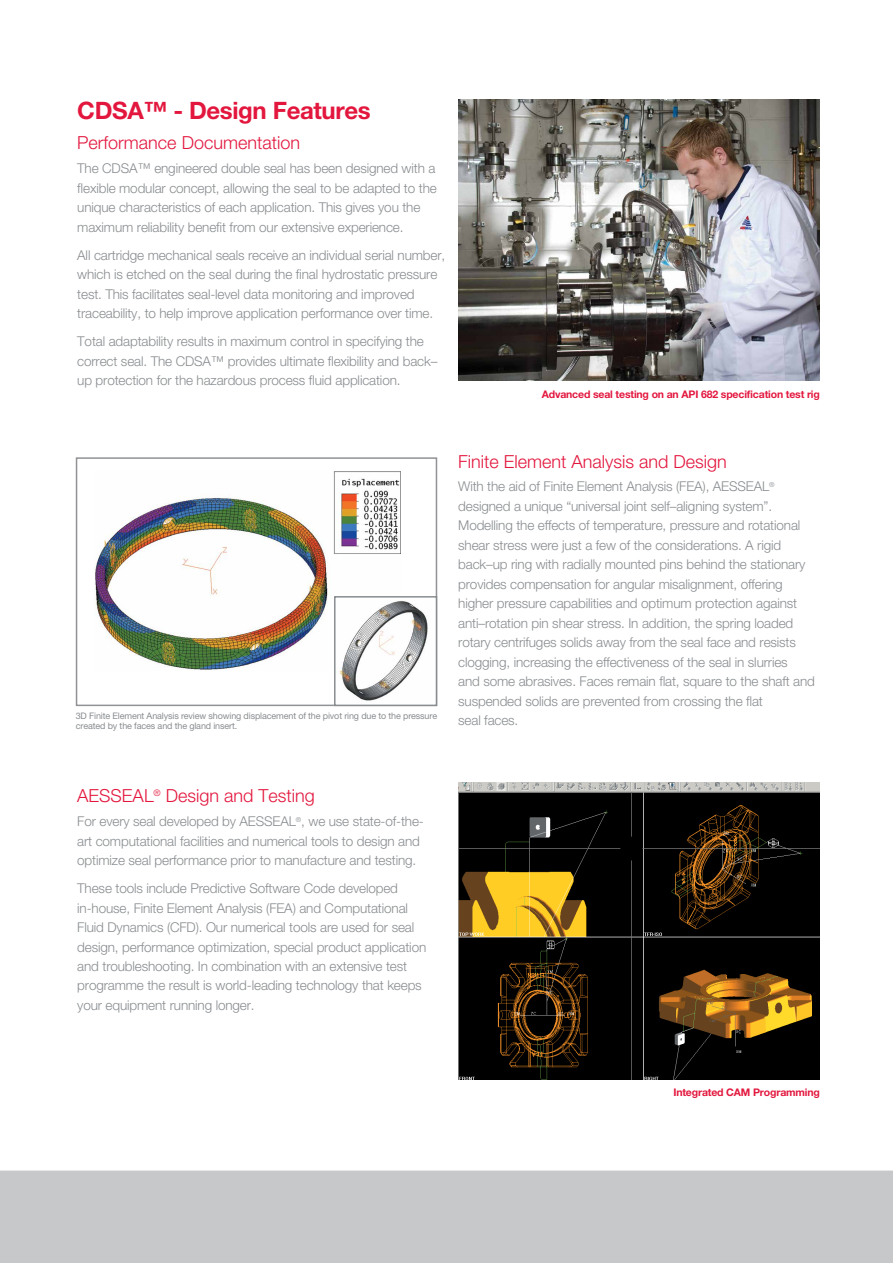
<style>
.page{position:relative;width:893px;height:1263px;background:#fff}
.page>*{position:absolute;margin:0;border:0;box-sizing:border-box;transform-origin:0 0}
.t1{font:700 24px "Helvetica Neue LTW1 G";letter-spacing:-.015em;color:#e3173e}
.t2{font:300 18px "Helvetica Neue LTW1 G";color:#e3173e}
.t3{font:300 13.5px/19.5px "Helvetica Neue LTW1 G";letter-spacing:-.01em;color:#898d90}
.t4{font:700 10.5px "Helvetica Neue LTW1 G";letter-spacing:-.015em;color:#e3173e}
.t5{font:9px/10.5px "Helvetica Neue LTW1 G";letter-spacing:-.015em;color:#898d90}
</style>
<div class="page">
<div style="left:0;top:1170px;width:893px;height:93px;background:#c7c8ca"></div>
<img style="left:95px;top:472px;width:306px;height:198px">
<div style="left:76px;top:457px;width:361px;height:249px;border:2px solid #909295"></div>
<img style="left:337px;top:599px;width:91px;height:102px">
<div style="left:334px;top:596px;width:103px;height:110px;border:2px solid #898d90"></div>
<img style="left:458px;top:782px;width:362px;height:298px">
<img style="left:458px;top:100px;width:362px;height:281px">
<h1 class="t1" style="left:77px;top:95px;width:295px">CDSA™ - Design Features</h1>
<h2 class="t2" style="left:77px;top:132px;width:224px">Performance Documentation</h2>
<p class="t3" style="left:77px;top:159px;width:361px">The CDSA™ engineered double seal has been designed with a flexible modular concept, allowing the seal to be adapted to the unique characteristics of each application. This gives you the maximum reliability benefit from our extensive experience.</p>
<p class="t3" style="left:77px;top:245px;width:369px">All cartridge mechanical seals receive an individual serial number, which is etched on the seal during the final hydrostatic pressure test. This facilitates seal-level data monitoring and improved traceability, to help improve application performance over time.</p>
<p class="t3" style="left:77px;top:331px;width:362px">Total adaptability results in maximum control in specifying the correct seal. The CDSA™ provides ultimate flexibility and back– up protection for the hazardous process fluid application.</p>
<p class="t4" style="left:542px;top:388px;width:280px">Advanced seal testing on an API 682 specification test rig</p>
<p class="t5" style="left:76px;top:710px;width:363px">3D Finite Element Analysis review showing displacement of the pivot ring due to the pressure created by the faces and the gland insert.</p>
<h2 class="t2" style="left:458px;top:450px;width:270px">Finite Element Analysis and Design</h2>
<p class="t3" style="left:458px;top:477px;width:358px">With the aid of Finite Element Analysis (FEA), AESSEAL<sup>® </sup>designed a unique “universal joint self–aligning system”.<br>Modelling the effects of temperature, pressure and rotational shear stress were just a few of the considerations. A rigid back–up ring with radially mounted pins behind the stationary provides compensation for angular misalignment, offering higher pressure capabilities and optimum protection against anti–rotation pin shear stress. In addition, the spring loaded rotary centrifuges solids away from the seal face and resists clogging, increasing the effectiveness of the seal in slurries<br>and some abrasives. Faces remain flat, square to the shaft and suspended solids are prevented from crossing the flat<br>seal faces.</p>
<h2 class="t2" style="left:77px;top:785px;width:239px">AESSEAL<sup>®</sup> Design and Testing</h2>
<p class="t3" style="left:77px;top:811px;width:348px">For every seal developed by AESSEAL<sup>®</sup>, we use state-of-the&shy;art computational facilities and numerical tools to design and optimize seal performance prior to manufacture and testing.</p>
<p class="t3" style="left:77px;top:878px;width:350px">These tools include Predictive Software Code developed in-house, Finite Element Analysis (FEA) and Computational Fluid Dynamics (CFD). Our numerical tools are used for seal design, performance optimization, special product application and troubleshooting. In combination with an extensive test programme the result is world-leading technology that keeps your equipment running longer.</p>
<p class="t4" style="left:673px;top:1086px;width:148px">Integrated CAM Programming</p>
</div>
